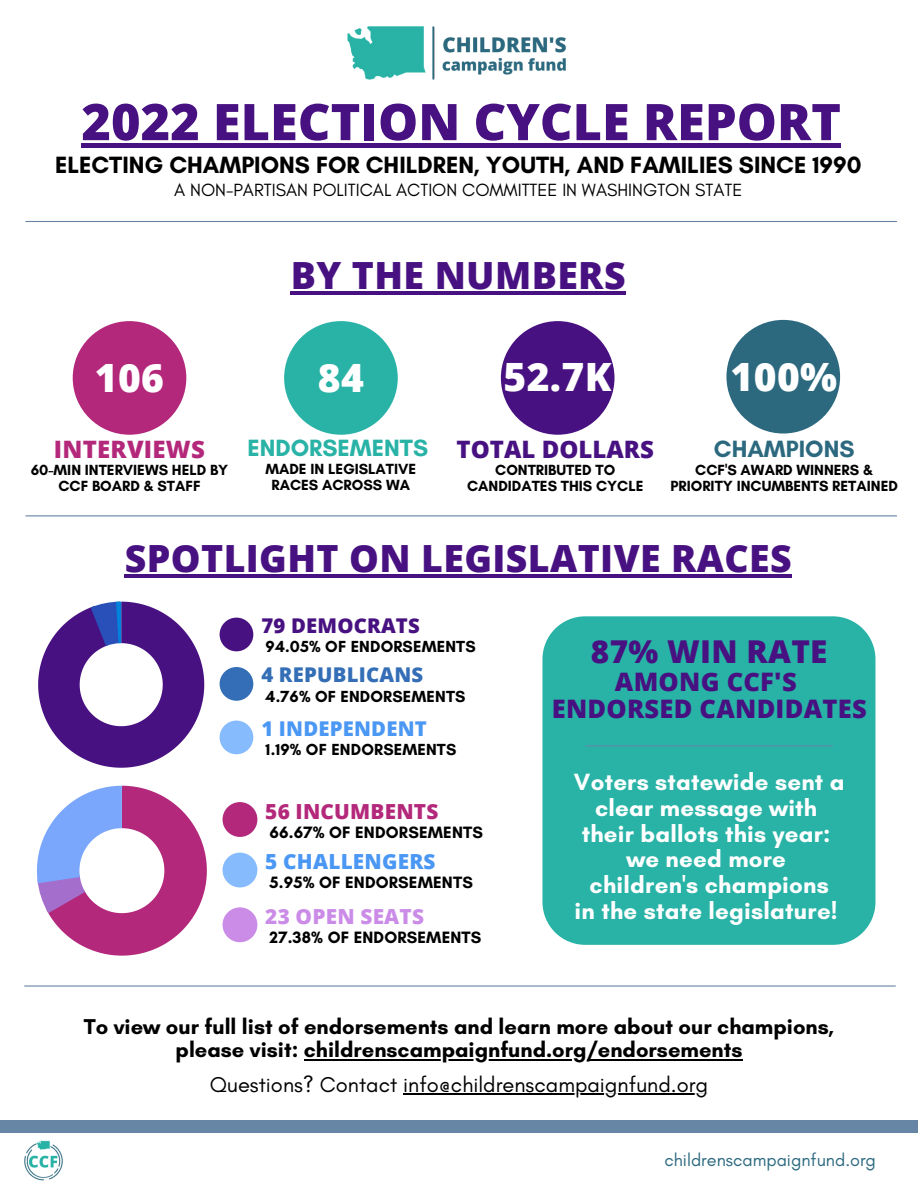
<style>
.page{position:relative;width:918px;height:1188px;background:#fff}
.page>*{position:absolute;margin:0;border:0;box-sizing:border-box;transform-origin:0 0}
.t1{font:800 50.55px "Open Sans";color:#481181}
.t2{font:800 39px "Open Sans";letter-spacing:.01em;color:#fff}
.t3{font:800 37.5px "Open Sans";letter-spacing:.01em;color:#481181}
.t4{font:800 31.5px "Open Sans";letter-spacing:.01em;color:#481181}
.t5{font:800 25.5px/27px "Open Sans";letter-spacing:.01em;color:#481181;text-align:center}
.t6{font:700 24px/25.8px "Glacial Indifference";letter-spacing:.01em;color:#fff;text-align:center}
.t7{font:700 24px "Glacial Indifference";color:#000}
.t8{font:800 24px "Open Sans";color:#481181}
.t9{font:700 24px "Glacial Indifference";color:#28b3a6}
.t10{font:800 24px "Open Sans";letter-spacing:.01em;color:#b3287b}
.t11{font:700 24px "Glacial Indifference";color:#2c697f}
.t12{font:700 21.9px/23.5px "Glacial Indifference";color:#000;text-align:center}
.t13{font:21.9px "Glacial Indifference";color:#000}
.t14{font:800 20.85px "Open Sans";letter-spacing:.01em;color:#b3287b}
.t15{font:800 20.85px "Open Sans";letter-spacing:.01em;color:#4a97f4}
.t16{font:800 20.85px "Open Sans";letter-spacing:.01em;color:#cb8ce8}
.t17{font:800 20.25px "Open Sans";letter-spacing:.01em;color:#336eb6}
.t18{font:800 20.25px "Open Sans";letter-spacing:.01em;color:#4a97f4}
.t19{font:800 20.25px "Open Sans";letter-spacing:.01em;color:#481181}
.t20{font:18px "Glacial Indifference";color:#000}
.t21{font:18px "Glacial Indifference";color:#2c697f}
.t22{font:700 16.8px "Glacial Indifference";letter-spacing:.01em;color:#000}
.t23{font:700 16.35px "Glacial Indifference";letter-spacing:.01em;color:#000}
.t24{font:700 15px/15.8px "Glacial Indifference";color:#000;text-align:center}
</style>
<div class="page">
<hr style="left:26px;top:221px;width:871px;height:1px;background:#6786a6">
<div style="left:501px;top:321px;width:114px;height:114px;background:#481181;border-radius:50%"></div>
<div style="left:284px;top:321px;width:114px;height:114px;background:#28b3a6;border-radius:50%"></div>
<hr style="left:26px;top:515px;width:871px;height:1px;background:#6786a6">
<div style="left:73px;top:321px;width:113px;height:114px;background:#b3287b;border-radius:50%"></div>
<div style="left:726px;top:320px;width:114px;height:114px;background:#2c697f;border-radius:50%"></div>
<hr style="left:25px;top:985px;width:870px;height:2px;background:#6786a6">
<img style="left:347px;top:26px;width:219px;height:54px">
<div style="left:0;top:1120px;width:918px;height:12px;background:#6786a6"></div>
<img style="left:24px;top:1140px;width:39px;height:41px">
<svg style="left:38px;top:602px;width:166px;height:166px"></svg>
<div style="left:220px;top:618px;width:33px;height:33px;background:#481181;border-radius:50%"></div>
<div style="left:220px;top:667px;width:33px;height:34px;background:#336eb6;border-radius:50%"></div>
<div style="left:220px;top:721px;width:33px;height:33px;background:#86bcfd;border-radius:50%"></div>
<svg style="left:37px;top:786px;width:170px;height:170px"></svg>
<div style="left:223px;top:802px;width:34px;height:35px;background:#b3287b;border-radius:50%"></div>
<div style="left:223px;top:853px;width:34px;height:34px;background:#86bcfd;border-radius:50%"></div>
<div style="left:223px;top:907px;width:34px;height:35px;background:#cb8ce8;border-radius:50%"></div>
<div style="left:542px;top:616px;width:333px;height:329px;background:#28b3a6"></div>
<hr style="left:81px;top:144px;width:760px;height:4px;background:#481181">
<hr style="left:125px;top:575px;width:667px;height:3px;background:#481181">
<hr style="left:304px;top:1059px;width:438px;height:2px;background:#000">
<hr style="left:403px;top:1094px;width:305px;height:1px;background:#000">
<hr style="left:291px;top:291px;width:335px;height:3px;background:#481181">
<hr style="left:586px;top:745px;width:246px;height:2px;background:#6786a6">
<h1 class="t1" style="left:81px;top:86px;width:761px">2022 ELECTION CYCLE REPORT</h1>
<h3 class="t7" style="left:55px;top:150px;width:808px">ELECTING CHAMPIONS FOR CHILDREN, YOUTH, AND FAMILIES SINCE 1990</h3>
<p class="t20" style="left:174px;top:179px;width:570px">A NON-PARTISAN POLITICAL ACTION COMMITTEE IN WASHINGTON STATE</p>
<h3 class="t3" style="left:291px;top:249px;width:336px">BY THE NUMBERS</h3>
<h2 class="t2" style="left:95px;top:350px;width:71px">106</h2>
<h2 class="t2" style="left:731px;top:349px;width:108px">100%</h2>
<h2 class="t2" style="left:504px;top:349px;width:110px">52.7K</h2>
<h2 class="t2" style="left:318px;top:350px;width:48px">84</h2>
<h3 class="t10" style="left:54px;top:433px;width:153px">INTERVIEWS</h3>
<p class="t24" style="left:31px;top:462px;width:199px">60-MIN INTERVIEWS HELD BY<br>CCF BOARD &amp; STAFF</p>
<h3 class="t9" style="left:248px;top:433px;width:182px">ENDORSEMENTS</h3>
<p class="t24" style="left:265px;top:461px;width:152px">MADE IN LEGISLATIVE<br>RACES ACROSS WA</p>
<h3 class="t8" style="left:457px;top:433px;width:199px">TOTAL DOLLARS</h3>
<p class="t24" style="left:467px;top:462px;width:178px">CONTRIBUTED TO<br>CANDIDATES THIS CYCLE</p>
<h3 class="t11" style="left:714px;top:434px;width:142px">CHAMPIONS</h3>
<p class="t24" style="left:670px;top:462px;width:229px">CCF'S AWARD WINNERS &amp;<br>PRIORITY INCUMBENTS RETAINED</p>
<h3 class="t3" style="left:125px;top:532px;width:668px">SPOTLIGHT ON LEGISLATIVE RACES</h3>
<h3 class="t19" style="left:261px;top:611px;width:160px">79 DEMOCRATS</h3>
<p class="t23" style="left:266px;top:637px;width:212px">94.05% OF ENDORSEMENTS</p>
<h3 class="t17" style="left:261px;top:661px;width:163px">4 REPUBLICANS</h3>
<p class="t23" style="left:266px;top:686px;width:201px">4.76% OF ENDORSEMENTS</p>
<h3 class="t18" style="left:261px;top:714px;width:167px">1 INDEPENDENT</h3>
<p class="t23" style="left:266px;top:740px;width:192px">1.19% OF ENDORSEMENTS</p>
<h3 class="t14" style="left:265px;top:796px;width:175px">56 INCUMBENTS</h3>
<p class="t22" style="left:270px;top:822px;width:215px">66.67% OF ENDORSEMENTS</p>
<h3 class="t15" style="left:265px;top:847px;width:172px">5 CHALLENGERS</h3>
<p class="t22" style="left:270px;top:872px;width:205px">5.95% OF ENDORSEMENTS</p>
<h3 class="t16" style="left:265px;top:902px;width:160px">23 OPEN SEATS</h3>
<p class="t22" style="left:270px;top:927px;width:213px">27.38% OF ENDORSEMENTS</p>
<h3 class="t4" style="left:591px;top:629px;width:238px">87% WIN RATE</h3>
<h3 class="t5" style="left:552px;top:667px;width:316px">AMONG CCF'S<br>ENDORSED CANDIDATES</h3>
<h3 class="t6" style="left:574px;top:769px;width:272px">Voters statewide sent a clear message with their ballots this year: we need more children's champions<br>in the state legislature!</h3>
<h3 class="t12" style="left:84px;top:1015px;width:752px">To view our full list of endorsements and learn more about our champions, please visit: childrenscampaignfund.org/endorsements</h3>
<h3 class="t13" style="left:210px;top:1071px;width:500px">Questions? Contact info@childrenscampaignfund.org</h3>
<p class="t21" style="left:664px;top:1149px;width:213px">childrenscampaignfund.org</p>
</div>
